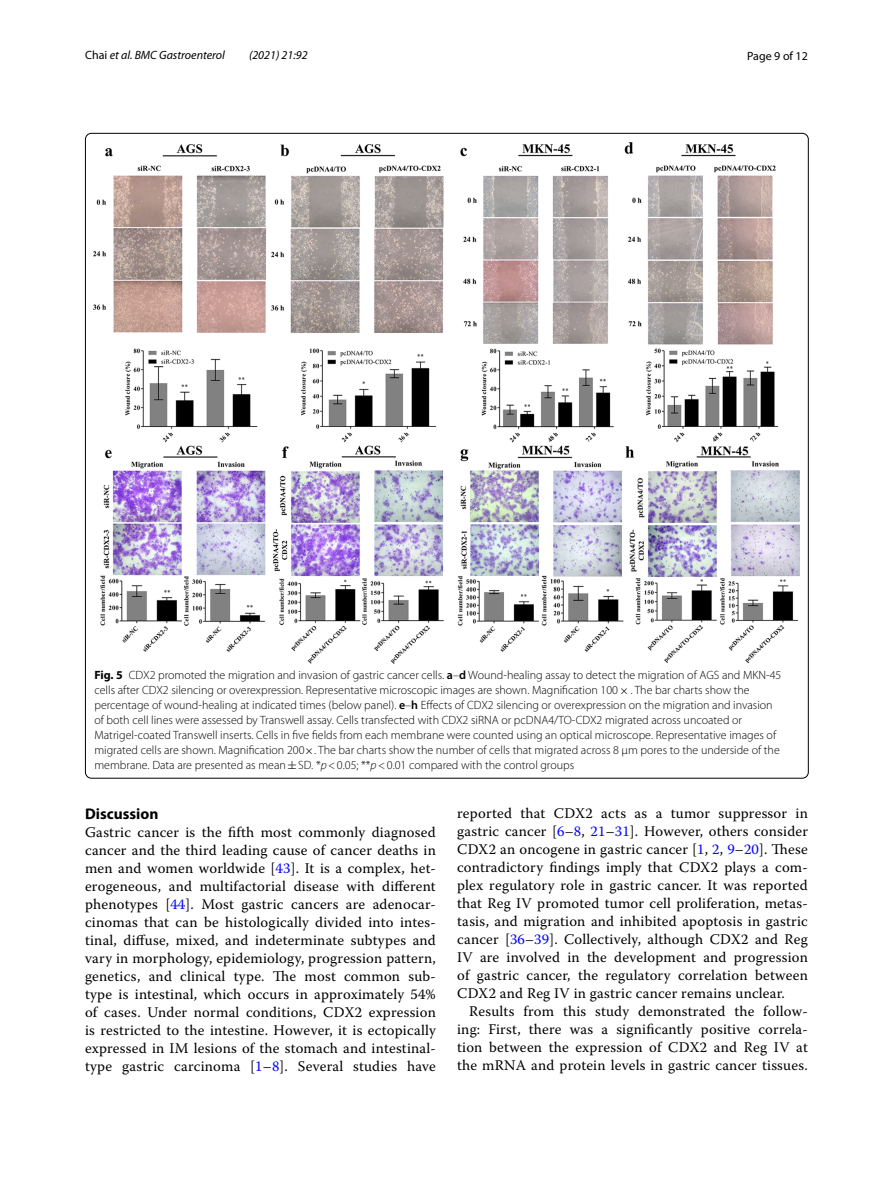
<style>
.page{position:relative;width:893px;height:1187px;background:#fff}
.page>*{position:absolute;margin:0;border:0;box-sizing:border-box;transform-origin:0 0}
.t1{font:700 15.45px "Myriad Pro";color:#000}
.t2{font:14.7px/18px "Warnock Pro";letter-spacing:.015em;color:#000;text-align:justify}
.t3{font:300 12px/15px "Myriad Pro";color:#000}
.t4{font:italic 12px "Myriad Pro";color:#000}
.t5{font:12px "Myriad Pro";color:#000}
.s1{font-style:normal}
.s2{font-weight:700}
.s3{font-weight:600}
.s4{font-family:"MTSY";font-weight:400}
.s5{font-style:italic}
.s6{color:#00f}
</style>
<div class="page">
<img style="left:94px;top:142px;width:706px;height:521px">
<p class="t4" style="left:85px;top:48px;width:141px"><span class="s1">Chai</span> et al. BMC Gastroenterol</p>
<p class="t4" style="left:249px;top:48px;width:60px">(2021) 21:92</p>
<p class="t5" style="left:747px;top:48px;width:62px">Page 9 of 12</p>
<p class="t3" style="left:94px;top:667px;width:688px"><span class="s2">Fig. 5</span> CDX2 promoted the migration and invasion of gastric cancer cells. <span class="s3">a</span>–<span class="s3">d</span> Wound-healing assay to detect the migration of AGS and MKN-45 cells after CDX2 silencing or overexpression. Representative microscopic images are shown. Magnification 100<span class="s4">×</span>. The bar charts show the percentage of wound-healing at indicated times (below panel). <span class="s3">e</span>–<span class="s3">h</span> Effects of CDX2 silencing or overexpression on the migration and invasion of both cell lines were assessed by Transwell assay. Cells transfected with CDX2 siRNA or pcDNA4/TO-CDX2 migrated across uncoated or Matrigel-coated Transwell inserts. Cells in five fields from each membrane were counted using an optical microscope. Representative images of migrated cells are shown. Magnification 200<span class="s4">×</span>. The bar charts show the number of cells that migrated across 8 µm pores to the underside of the membrane. Data are presented as mean<span class="s4">±</span>SD. *<span class="s5">p</span>&lt;0.05; **<span class="s5">p</span>&lt;0.01 compared with the control groups</p>
<p class="t1" style="left:85px;top:803px;width:75px">Discussion</p>
<p class="t2" style="left:85px;top:822px;width:352px">Gastric cancer is the fifth most commonly diagnosed cancer and the third leading cause of cancer deaths in men and women worldwide [<span class="s6">43</span>]. It is a complex, het&shy;erogeneous, and multifactorial disease with different phenotypes [<span class="s6">44</span>]. Most gastric cancers are adenocar&shy;cinomas that can be histologically divided into intes&shy;tinal, diffuse, mixed, and indeterminate subtypes and vary in morphology, epidemiology, progression pattern, genetics, and clinical type. The most common sub&shy;type is intestinal, which occurs in approximately 54% of cases. Under normal conditions, CDX2 expression is restricted to the intestine. However, it is ectopically expressed in IM lesions of the stomach and intestinal&shy;type gastric carcinoma [<span class="s6">1</span>–<span class="s6">8</span>]. Several studies have</p>
<p class="t2" style="left:457px;top:804px;width:352px">reported that CDX2 acts as a tumor suppressor in gastric cancer [<span class="s6">6</span>–<span class="s6">8</span>, <span class="s6">21</span>–<span class="s6">31</span>]. However, others consider CDX2 an oncogene in gastric cancer [<span class="s6">1</span>, <span class="s6">2</span>, <span class="s6">9</span>–<span class="s6">20</span>]. These contradictory findings imply that CDX2 plays a com&shy;plex regulatory role in gastric cancer. It was reported that Reg IV promoted tumor cell proliferation, metas&shy;tasis, and migration and inhibited apoptosis in gastric cancer [<span class="s6">36</span>–<span class="s6">39</span>]. Collectively, although CDX2 and Reg IV are involved in the development and progression of gastric cancer, the regulatory correlation between CDX2 and Reg IV in gastric cancer remains unclear.</p>
<p class="t2" style="left:457px;top:1002px;width:352px;text-indent:12px">Results from this study demonstrated the follow&shy;ing: First, there was a significantly positive correla&shy;tion between the expression of CDX2 and Reg IV at the mRNA and protein levels in gastric cancer tissues.</p>
</div>
